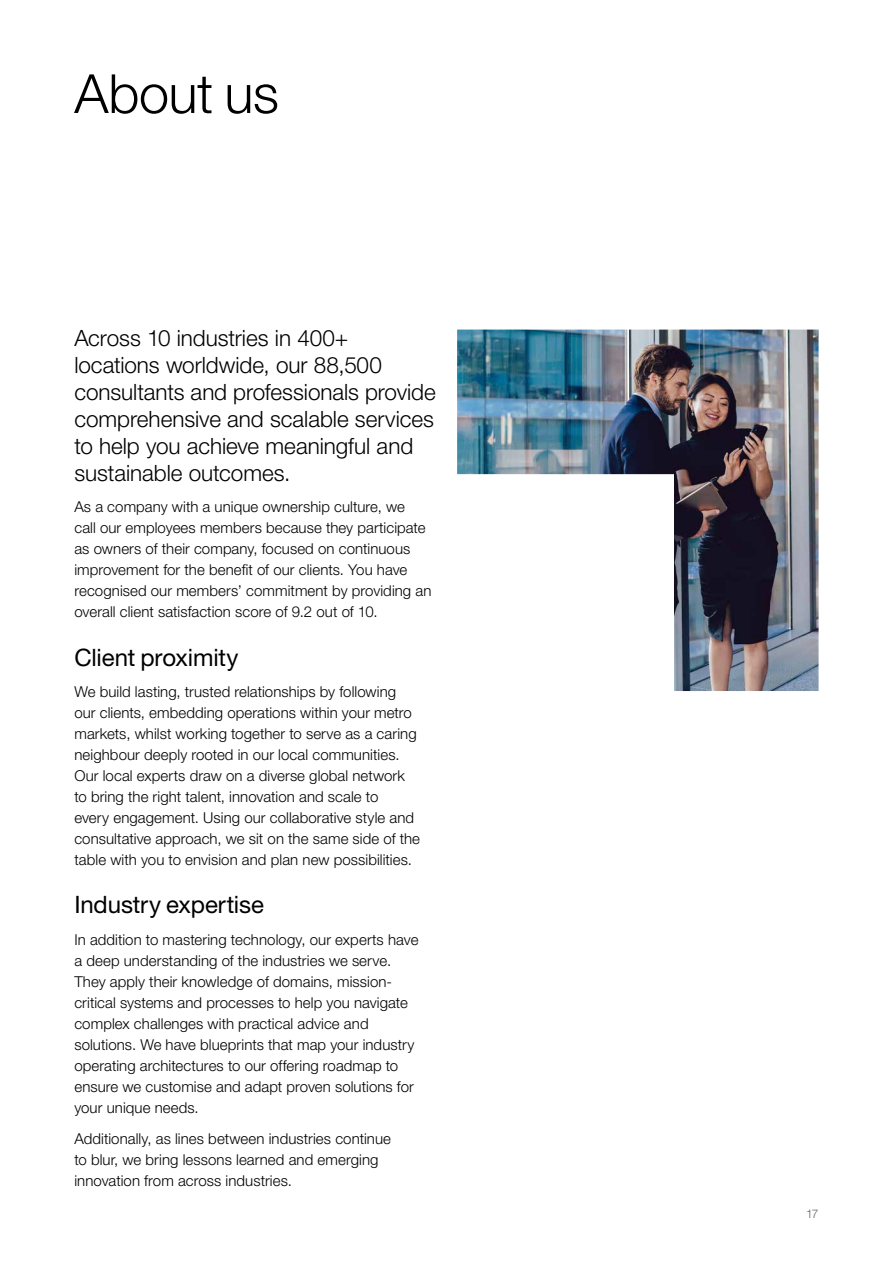
<style>
.page{position:relative;width:893px;height:1263px;background:#fff}
.page>*{position:absolute;margin:0;border:0;box-sizing:border-box;transform-origin:0 0}
.t1{font:300 54px "Helvetica Neue LT Pro";letter-spacing:-.01em;color:#000}
.t2{font:24px "Helvetica Neue LT Pro";letter-spacing:-.005em;color:#000}
.t3{font:300 22.5px/27px "Helvetica Neue LT Pro";letter-spacing:-.005em;color:#000}
.t4{font:300 15px/21px "Helvetica Neue LT Pro";letter-spacing:.005em;color:#000}
.t5{font:300 12px "Helvetica Neue LT Pro";color:#636466}
</style>
<div class="page">
<img style="left:457px;top:330px;width:362px;height:361px">
<h1 class="t1" style="left:74px;top:61px;width:206px">About us</h1>
<h3 class="t3" style="left:74px;top:324px;width:363px">Across 10 industries in 400+ locations worldwide, our 88,500 consultants and professionals provide comprehensive and scalable services to help you achieve meaningful and sustainable outcomes.</h3>
<p class="t4" style="left:74px;top:496px;width:359px">As a company with a unique ownership culture, we<br>call our employees members because they participate as owners of their company, focused on continuous improvement for the benefit of our clients. You have recognised our members’ commitment by providing an overall client satisfaction score of 9.2 out of 10.</p>
<h2 class="t2" style="left:74px;top:642px;width:166px">Client proximity</h2>
<p class="t4" style="left:74px;top:681px;width:347px">We build lasting, trusted relationships by following our clients, embedding operations within your metro markets, whilst working together to serve as a caring neighbour deeply rooted in our local communities.<br>Our local experts draw on a diverse global network to bring the right talent, innovation and scale to<br>every engagement. Using our collaborative style and consultative approach, we sit on the same side of the table with you to envision and plan new possibilities.</p>
<h2 class="t2" style="left:74px;top:890px;width:191px">Industry expertise</h2>
<p class="t4" style="left:74px;top:929px;width:346px">In addition to mastering technology, our experts have a deep understanding of the industries we serve.<br>They apply their knowledge of domains, mission&shy;critical systems and processes to help you navigate complex challenges with practical advice and solutions. We have blueprints that map your industry operating architectures to our offering roadmap to ensure we customise and adapt proven solutions for your unique needs.</p>
<p class="t4" style="left:74px;top:1128px;width:318px">Additionally, as lines between industries continue to blur, we bring lessons learned and emerging innovation from across industries.</p>
<p class="t5" style="left:806px;top:1207px;width:14px">17</p>
</div>
